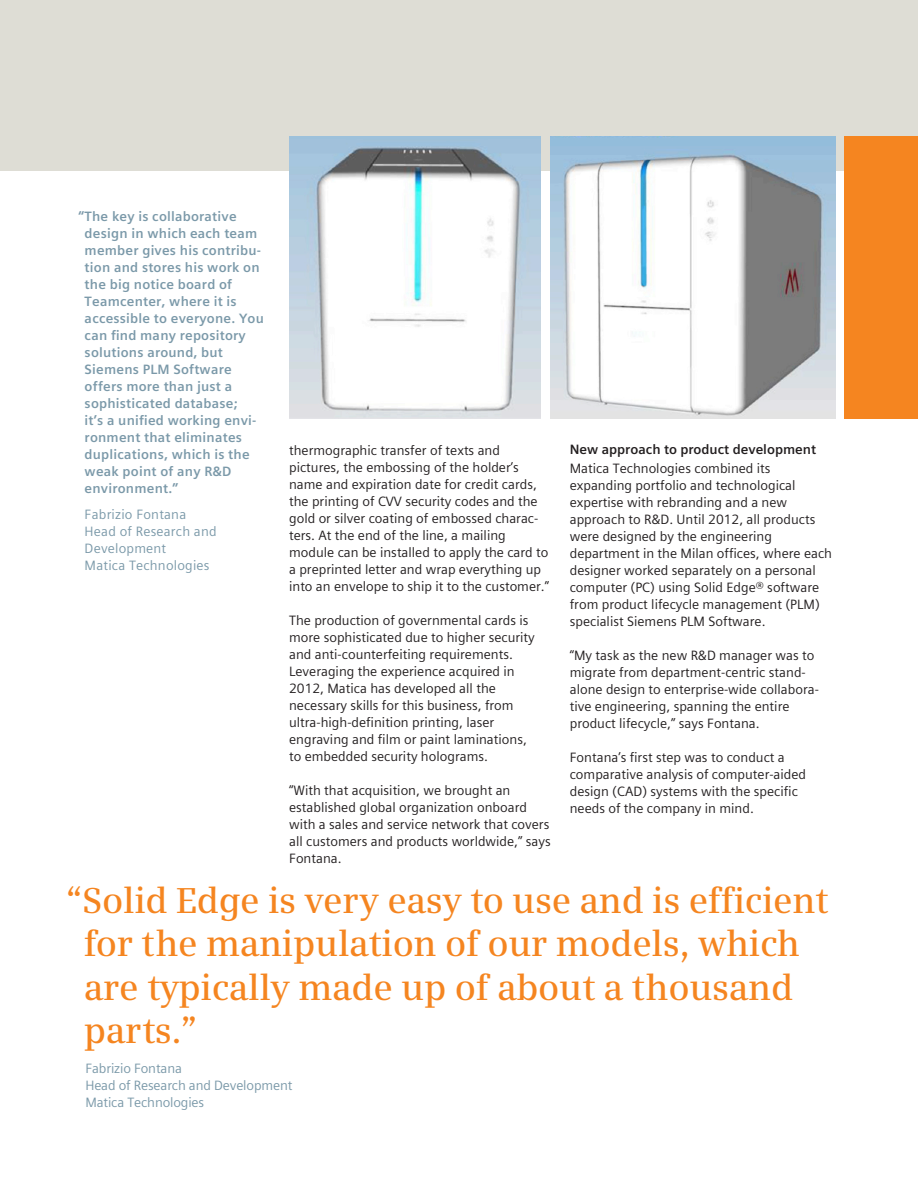
<style>
.page{position:relative;width:918px;height:1188px;background:#fff}
.page>*{position:absolute;margin:0;border:0;box-sizing:border-box;transform-origin:0 0}
.t1{font:600 36px/43.2px "Siemens Serif";letter-spacing:-.01em;color:#f58520}
.Body_text{font:13.5px/17px "Siemens Sans Global";color:#231f20}
.Quotes{font:700 13.5px/17px "Siemens Sans Global";letter-spacing:.015em;color:#7b99a9}
.Quotes_credit{font:13.5px/17px "Siemens Sans Global";color:#7b99a9}
.Body_subhead{font:700 13.5px "Siemens Sans Global";color:#231f20}
</style>
<div class="page">
<div style="left:0;top:0;width:918px;height:170px;background:#deddd5"></div>
<img style="left:289px;top:136px;width:251px;height:283px">
<img style="left:550px;top:136px;width:286px;height:283px">
<div style="left:844px;top:136px;width:74px;height:283px;background:#f58520"></div>
<p class="Quotes" style="left:85px;top:208px;width:181px;text-indent:-6px">“The key is collaborative design in which each team member gives his contribu&shy;tion and stores his work on the big notice board of<br>Teamcenter, where it is accessible to everyone. You can find many repository solutions around, but<br>Siemens PLM Software offers more than just a sophisticated database;<br>it’s a unified working envi&shy;ronment that eliminates duplications, which is the weak point of any R&amp;D environment.”</p>
<p class="Quotes_credit" style="left:85px;top:506px;width:134px">Fabrizio Fontana<br>Head of Research and<br>Development<br>Matica Technologies</p>
<p class="Body_text" style="left:289px;top:442px;width:262px">thermographic transfer of texts and pictures, the embossing of the holder’s name and expiration date for credit cards, the printing of CVV security codes and the gold or silver coating of embossed charac&shy;ters. At the end of the line, a mailing module can be installed to apply the card to a preprinted letter and wrap everything up into an envelope to ship it to the customer.”</p>
<p class="Body_text" style="left:289px;top:612px;width:247px">The production of governmental cards is more sophisticated due to higher security and anti-counterfeiting requirements.<br>Leveraging the experience acquired in 2012, Matica has developed all the necessary skills for this business, from ultra-high-definition printing, laser engraving and film or paint laminations, to embedded security holograms.</p>
<p class="Body_text" style="left:289px;top:782px;width:263px">“With that acquisition, we brought an established global organization onboard with a sales and service network that covers all customers and products worldwide,” says Fontana.</p>
<p class="Body_subhead" style="left:570px;top:439px;width:248px">New approach to product development</p>
<p class="Body_text" style="left:570px;top:460px;width:264px">Matica Technologies combined its expanding portfolio and technological expertise with rebranding and a new approach to R&amp;D. Until 2012, all products were designed by the engineering department in the Milan offices, where each designer worked separately on a personal computer (PC) using Solid Edge® software from product lifecycle management (PLM) specialist Siemens PLM Software.</p>
<p class="Body_text" style="left:570px;top:647px;width:251px">“My task as the new R&amp;D manager was to migrate from department-centric stand&shy;alone design to enterprise-wide collabora&shy;tive engineering, spanning the entire product lifecycle,” says Fontana.</p>
<p class="Body_text" style="left:570px;top:749px;width:238px">Fontana’s first step was to conduct a comparative analysis of computer-aided design (CAD) systems with the specific needs of the company in mind.</p>
<p class="t1" style="left:84px;top:879px;width:746px;text-indent:-18px">“Solid Edge is very easy to use and is efficient for the manipulation of our models, which are typically made up of about a thousand parts.”</p>
<p class="Quotes_credit" style="left:85px;top:1059px;width:209px">Fabrizio Fontana<br>Head of Research and Development<br>Matica Technologies</p>
</div>
